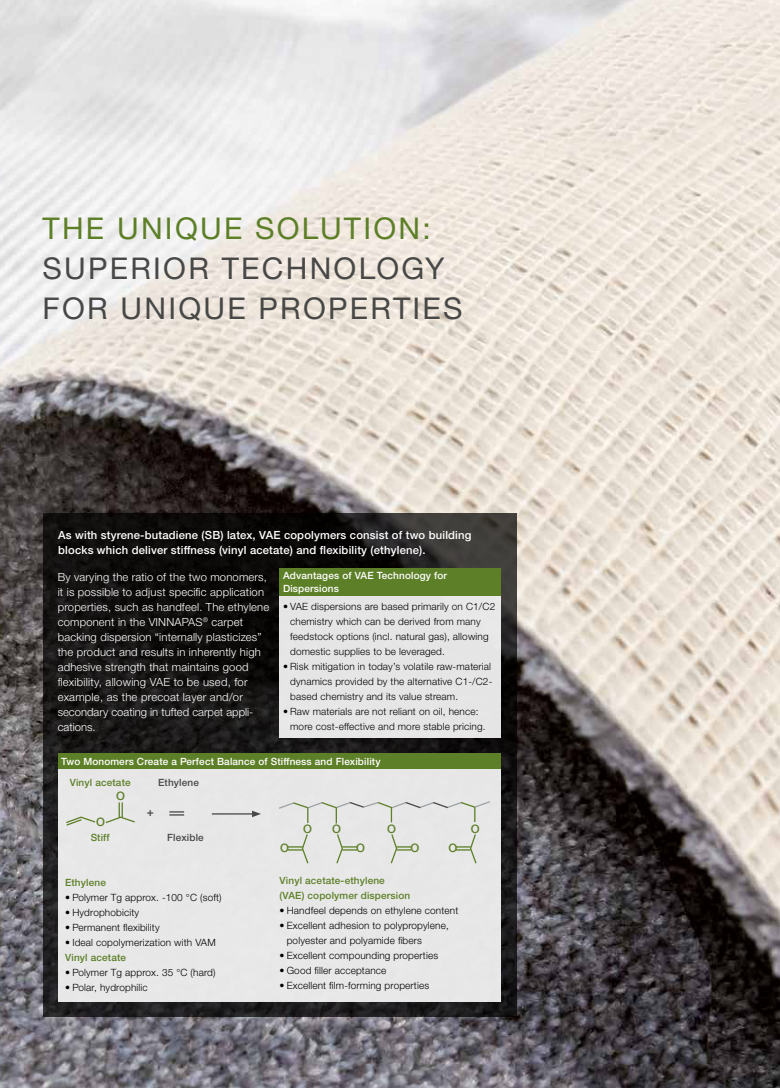
<style>
.page{position:relative;width:780px;height:1088px;background:#fff}
.page>*{position:absolute;margin:0;border:0;box-sizing:border-box;transform-origin:0 0}
.t1{font:30px/40px "Neue Helveticafor WACKER 55";letter-spacing:.075em;color:#484847}
.t2{font:30px "Neue Helveticafor WACKER 55";letter-spacing:.075em;color:#5d7f27}
.t3{font:11.75px "Neue Helveticafor WACKER 65";color:#5d7f27}
.t4{font:11.75px "Neue Helveticafor WACKER 65";color:#484847}
.t5{font:11.25px/15px "Neue Helveticafor WACKER 45";letter-spacing:.015em;color:#fff}
.t6{font:11.25px/15px "Neue Helveticafor WACKER 65";letter-spacing:.015em;color:#fff}
.t7{font:11.25px "Neue Helveticafor WACKER 45";color:#000}
.t8{font:10px/15px "Neue Helveticafor WACKER 45";letter-spacing:.015em;color:#000}
.t9{font:10px/12.5px "Neue Helveticafor WACKER 65";letter-spacing:.015em;color:#fff}
.t10{font:10px/15px "Neue Helveticafor WACKER 65";letter-spacing:.015em;color:#5d7f27}
.t11{font:10px "Neue Helveticafor WACKER 65";letter-spacing:.015em;color:#484847}
</style>
<div class="page">
<img style="left:0;top:0;width:780px;height:1088px">
<svg style="left:43px;top:514px;width:473px;height:503px;background:#181716"></svg>
<div style="left:58px;top:754px;width:442px;height:248px;background:#e7e7e8"></div>
<svg style="left:66px;top:816px;width:30px;height:10px"></svg>
<svg style="left:105px;top:802px;width:30px;height:22px"></svg>
<svg style="left:169px;top:811px;width:15px;height:4px"></svg>
<hr style="left:212px;top:813px;width:42px;height:1px;background:#484847">
<svg style="left:252px;top:811px;width:9px;height:6px"></svg>
<svg style="left:288px;top:834px;width:21px;height:30px"></svg>
<svg style="left:456px;top:834px;width:21px;height:30px"></svg>
<svg style="left:336px;top:834px;width:21px;height:30px"></svg>
<svg style="left:390px;top:834px;width:21px;height:30px"></svg>
<svg style="left:279px;top:801px;width:211px;height:22px"></svg>
<div style="left:58px;top:754px;width:442px;height:15px;background:#5d7f27"></div>
<div style="left:279px;top:595px;width:221px;height:143px;background:#e6e5e5"></div>
<div style="left:279px;top:568px;width:221px;height:28px;background:#5d7f27"></div>
<h1 class="t2" style="left:43px;top:210px;width:389px">THE UNIQUE SOLUTION:</h1>
<h1 class="t1" style="left:43px;top:248px;width:421px">SUPERIOR TECHNOLOGY<br>FOR UNIQUE PROPERTIES</h1>
<p class="t6" style="left:58px;top:527px;width:414px">As with styrene-butadiene (SB) latex, VAE copolymers consist of two building blocks which deliver stiffness (vinyl acetate) and flexibility (ethylene).</p>
<p class="t5" style="left:58px;top:569px;width:213px">By varying the ratio of the two monomers, it is possible to adjust specific application properties, such as handfeel. The ethylene component in the VINNAPAS<sup>®</sup> carpet backing dispersion “internally plasticizes” the product and results in inherently high adhesive strength that maintains good flexibility, allowing VAE to be used, for example, as the precoat layer and/or secondary coating in tufted carpet appli&shy;cations.</p>
<p class="t9" style="left:283px;top:569px;width:165px">Advantages of VAE Technology for<br>Dispersions</p>
<p class="t8" style="left:290px;top:599px;width:206px;text-indent:-7px">• VAE dispersions are based primarily on C1/C2 chemistry which can be derived from many feedstock options (incl. natural gas), allowing domestic supplies to be leveraged.</p>
<p class="t8" style="left:290px;top:659px;width:204px;text-indent:-7px">• Risk mitigation in today’s volatile raw-material dynamics provided by the alternative C1-/C2- based chemistry and its value stream.</p>
<p class="t8" style="left:290px;top:704px;width:197px;text-indent:-7px">• Raw materials are not reliant on oil, hence: more cost-effective and more stable pricing.</p>
<p class="t9" style="left:61px;top:755px;width:321px">Two Monomers Create a Perfect Balance of Stiffness and Flexibility</p>
<p class="t10" style="left:70px;top:775px;width:62px">Vinyl acetate</p>
<p class="t3" style="left:96px;top:815px;width:10px">O</p>
<p class="t3" style="left:116px;top:789px;width:10px">O</p>
<p class="t11" style="left:158px;top:777px;width:42px">Ethylene</p>
<p class="t4" style="left:147px;top:805px;width:9px">+</p>
<p class="t10" style="left:91px;top:830px;width:21px">Stiff</p>
<p class="t11" style="left:167px;top:831px;width:38px">Flexible</p>
<p class="t10" style="left:65px;top:874px;width:42px">Ethylene</p>
<p class="t8" style="left:65px;top:889px;width:158px">• Polymer Tg approx. -100 °C (soft)</p>
<p class="t8" style="left:65px;top:904px;width:75px">• Hydrophobicity</p>
<p class="t8" style="left:65px;top:919px;width:96px">• Permanent flexibility</p>
<p class="t8" style="left:65px;top:934px;width:152px">• Ideal copolymerization with VAM</p>
<p class="t10" style="left:65px;top:949px;width:62px">Vinyl acetate</p>
<p class="t8" style="left:65px;top:964px;width:152px">• Polymer Tg approx. 35 °C (hard)</p>
<p class="t8" style="left:65px;top:979px;width:84px">• Polar, hydrophilic</p>
<p class="t3" style="left:303px;top:821px;width:10px">O</p>
<p class="t3" style="left:332px;top:821px;width:10px">O</p>
<p class="t3" style="left:387px;top:821px;width:10px">O</p>
<p class="t3" style="left:470px;top:821px;width:10px">O</p>
<p class="t3" style="left:280px;top:841px;width:10px">O</p>
<p class="t3" style="left:356px;top:841px;width:10px">O</p>
<p class="t3" style="left:410px;top:841px;width:10px">O</p>
<p class="t3" style="left:448px;top:841px;width:10px">O</p>
<p class="t10" style="left:279px;top:873px;width:132px">Vinyl acetate-ethylene (VAE) copolymer dispersion</p>
<p class="t8" style="left:279px;top:903px;width:180px">• Handfeel depends on ethylene content</p>
<p class="t8" style="left:287px;top:918px;width:164px;text-indent:-7px">• Excellent adhesion to polypropylene, polyester and polyamide fibers</p>
<p class="t8" style="left:279px;top:948px;width:160px">• Excellent compounding properties</p>
<p class="t8" style="left:279px;top:963px;width:108px">• Good filler acceptance</p>
<p class="t8" style="left:279px;top:978px;width:151px">• Excellent film-forming properties</p>
<p class="t7" style="left:731px;top:1034px;width:8px">5</p>
</div>
